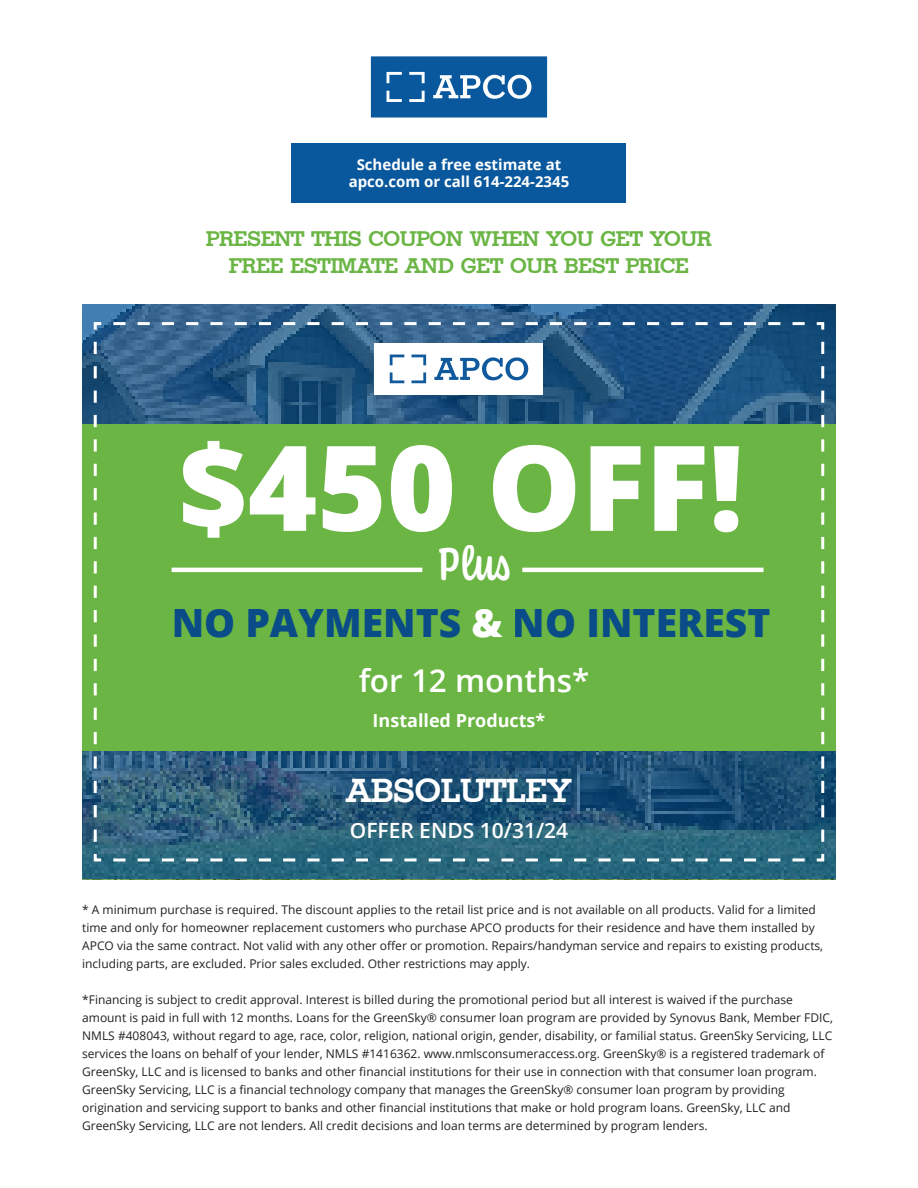
<style>
.page{position:relative;width:918px;height:1188px;background:#fff}
.page>*{position:absolute;margin:0;border:0;box-sizing:border-box;transform-origin:0 0}
.t1{font:800 118.5px "Open Sans";color:#fff}
.t2{font:500 48px "Coniferous";color:#fff}
.t3{font:800 39px "Open Sans";color:#0a4c88}
.t4{font:700 33px "Stymie";color:#fff}
.t5{font:600 31.5px "Open Sans";color:#fff}
.t6{font:700 21px/27px "Stymie";color:#6ab544;text-align:center}
.t7{font:600 21px "Open Sans";color:#fff}
.t8{font:700 18px "Open Sans";color:#fff}
.t9{font:700 15px/17px "Open Sans";color:#fff;text-align:center}
.t10{font:12px/18px "Open Sans";color:#231f20}
.s1{color:#fff}
</style>
<div class="page">
<div style="left:292px;top:144px;width:334px;height:59px;background:#09589e"></div>
<div style="left:371px;top:56px;width:176px;height:62px;background:#09589e"></div>
<svg style="left:387px;top:72px;width:38px;height:30px"></svg>
<svg style="left:433px;top:75px;width:98px;height:24px"></svg>
<svg style="left:82px;top:304px;width:754px;height:575px;background:#265a7e"></svg>
<div style="left:375px;top:343px;width:168px;height:52px;background:#fff"></div>
<svg style="left:390px;top:355px;width:36px;height:28px"></svg>
<svg style="left:434px;top:357px;width:94px;height:23px"></svg>
<div style="left:82px;top:424px;width:754px;height:327px;background:#6ab544"></div>
<hr style="left:172px;top:568px;width:250px;height:4px;background:#fff">
<hr style="left:522px;top:568px;width:242px;height:4px;background:#fff">
<svg style="left:92px;top:851px;width:713px;height:12px;background:#437a8d"></svg>
<svg style="left:92px;top:321px;width:12px;height:521px"></svg>
<svg style="left:113px;top:321px;width:713px;height:12px;background:#467197"></svg>
<svg style="left:814px;top:342px;width:12px;height:521px"></svg>
<p class="t9" style="left:349px;top:156px;width:222px">Schedule a free estimate at apco.com or call 614-224-2345</p>
<h3 class="t6" style="left:206px;top:225px;width:507px">PRESENT THIS COUPON WHEN YOU GET YOUR<br>FREE ESTIMATE AND GET OUR BEST PRICE</h3>
<h1 class="t1" style="left:178px;top:398px;width:567px">$450 OFF!</h1>
<h2 class="t2" style="left:438px;top:531px;width:74px">Plus</h2>
<h3 class="t3" style="left:172px;top:594px;width:600px">NO PAYMENTS <span class="s1">&amp;</span> NO INTEREST</h3>
<h3 class="t5" style="left:359px;top:659px;width:232px">for 12 months*</h3>
<h3 class="t8" style="left:373px;top:708px;width:174px">Installed Products*</h3>
<h3 class="t4" style="left:346px;top:771px;width:228px">ABSOLUTLEY</h3>
<h3 class="t7" style="left:350px;top:816px;width:220px">OFFER ENDS 10/31/24</h3>
<p class="t10" style="left:82px;top:900px;width:743px">* A minimum purchase is required. The discount applies to the retail list price and is not available on all products. Valid for a limited time and only for homeowner replacement customers who purchase APCO products for their residence and have them installed by APCO via the same contract. Not valid with any other offer or promotion. Repairs/handyman service and repairs to existing products, including parts, are excluded. Prior sales excluded. Other restrictions may apply.</p>
<p class="t10" style="left:82px;top:990px;width:752px">*Financing is subject to credit approval. Interest is billed during the promotional period but all interest is waived if the purchase amount is paid in full with 12 months. Loans for the GreenSky® consumer loan program are provided by Synovus Bank, Member FDIC, NMLS #408043, without regard to age, race, color, religion, national origin, gender, disability, or familial status. GreenSky Servicing, LLC services the loans on behalf of your lender, NMLS #1416362. www.nmlsconsumeraccess.org. GreenSky® is a registered trademark of GreenSky, LLC and is licensed to banks and other financial institutions for their use in connection with that consumer loan program.<br>GreenSky Servicing, LLC is a financial technology company that manages the GreenSky® consumer loan program by providing origination and servicing support to banks and other financial institutions that make or hold program loans. GreenSky, LLC and GreenSky Servicing, LLC are not lenders. All credit decisions and loan terms are determined by program lenders.</p>
</div>
